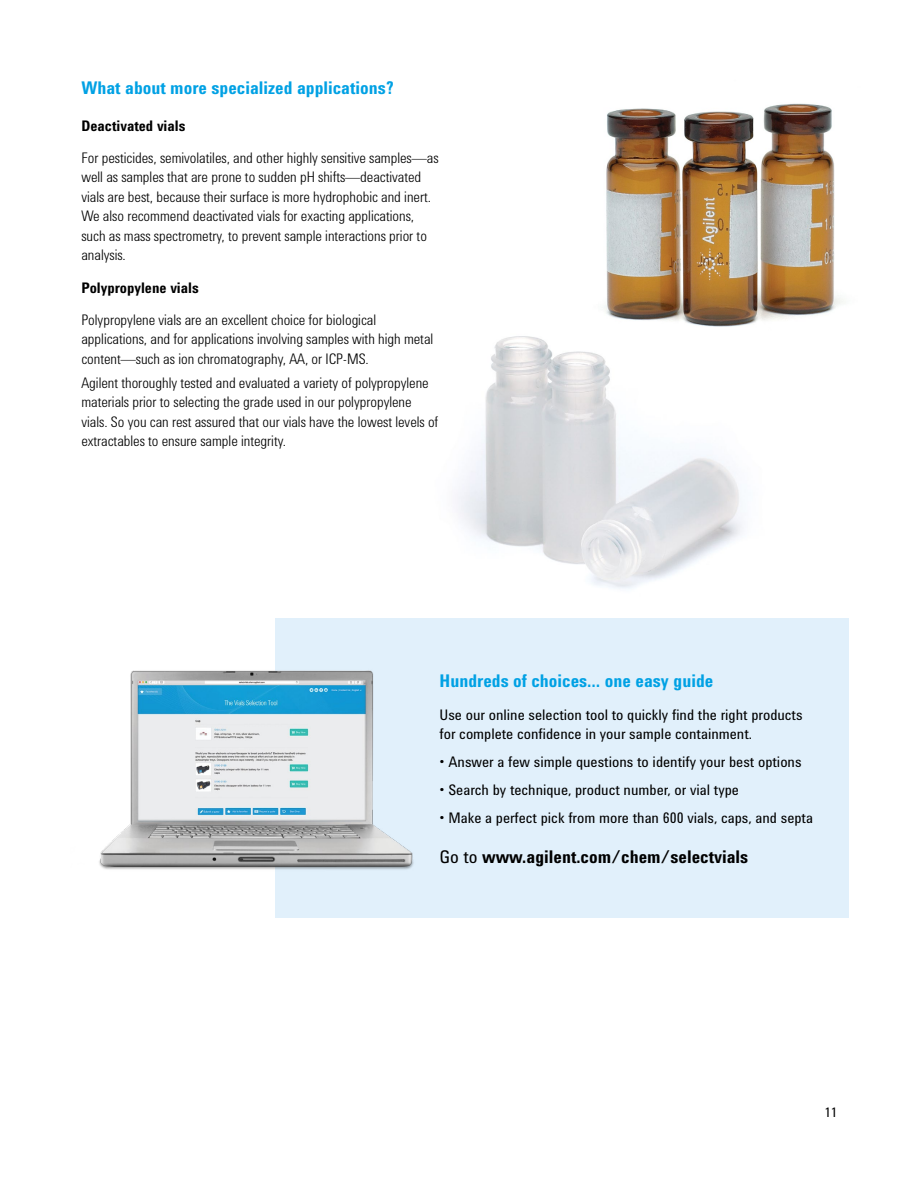
<style>
.page{position:relative;width:918px;height:1188px;background:#fff}
.page>*{position:absolute;margin:0;border:0;box-sizing:border-box;transform-origin:0 0}
.t1{font:700 18px "Agilent Condensed CFF";color:#00a1e4}
.t2{font:700 18px "Agilent Condensed CFF";color:#000}
.t3{font:300 15px/19.5px "Agilent Condensed CFF";color:#000}
.t4{font:15px/19.5px "Agilent Condensed CFF";color:#000}
.t5{font:700 15px "Agilent Condensed CFF";color:#000}
.t6{font:13.5px "Agilent Condensed CFF";color:#000}
.s1{font-weight:400}
</style>
<div class="page">
<img style="left:361px;top:336px;width:448px;height:283px">
<img style="left:575px;top:103px;width:268px;height:243px">
<div style="left:276px;top:619px;width:573px;height:299px;background:#e1f0fb"></div>
<img style="left:99px;top:629px;width:315px;height:279px">
<p class="t1" style="left:81px;top:74px;width:314px">What about more specialized applications?</p>
<p class="t5" style="left:81px;top:114px;width:106px">Deactivated vials</p>
<p class="t3" style="left:81px;top:147px;width:359px">For pesticides, semivolatiles, and other highly sensitive samples—as well as samples that are prone to sudden pH shifts—deactivated vials are best, because their surface is more hydrophobic and inert.<br>We also recommend deactivated vials for exacting applications, such as mass spectrometry, to prevent sample interactions prior to analysis.</p>
<p class="t5" style="left:81px;top:276px;width:119px">Polypropylene vials</p>
<p class="t3" style="left:81px;top:309px;width:353px">Polypropylene vials are an excellent choice for biological applications, and for applications involving samples with high metal content—such as ion chromatography, AA, or ICP-MS.</p>
<p class="t3" style="left:81px;top:371px;width:358px">Agilent thoroughly tested and evaluated a variety of polypropylene materials prior to selecting the grade used in our polypropylene vials. So you can rest assured that our vials have the lowest levels of extractables to ensure sample integrity.</p>
<p class="t1" style="left:440px;top:667px;width:275px">Hundreds of choices… one easy guide</p>
<p class="t4" style="left:440px;top:704px;width:365px">Use our online selection tool to quickly find the right products for complete confidence in your sample containment.</p>
<p class="t4" style="left:440px;top:752px;width:364px">• Answer a few simple questions to identify your best options</p>
<p class="t4" style="left:440px;top:780px;width:301px">• Search by technique, product number, or vial type</p>
<p class="t4" style="left:440px;top:808px;width:375px">• Make a perfect pick from more than 600 vials, caps, and septa</p>
<p class="t2" style="left:440px;top:843px;width:310px"><span class="s1">Go to</span> www.agilent.com/chem/selectvials</p>
<p class="t6" style="left:825px;top:1102px;width:14px">11</p>
</div>
